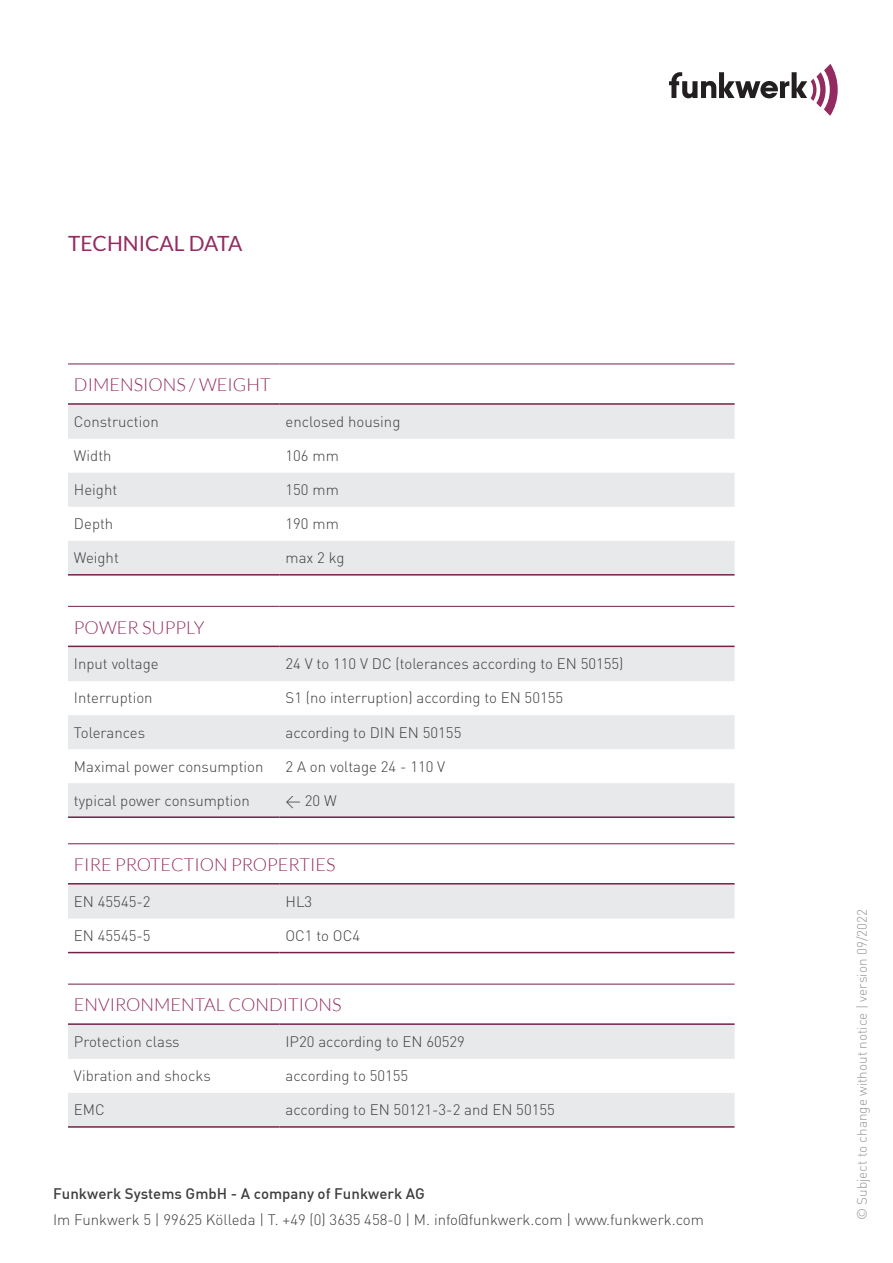
<style>
.page{position:relative;width:893px;height:1263px;background:#fff}
.page>*{position:absolute;margin:0;border:0;box-sizing:border-box;transform-origin:0 0}
.t1{font:21px "Lato";color:#932b60}
.t2{font:300 18px "Lato";color:#932b60}
.t3{font:300 15px "DIN";color:#3e3e3f}
.t4{font:500 15px "DIN";color:#3e3e3f}
.t5{font:300 13.5px "DIN";color:#939598}
</style>
<div class="page">
<svg style="left:669px;top:64px;width:169px;height:52px"></svg>
<div style="left:68px;top:884px;width:667px;height:34px;background:#e8e9ea"></div>
<hr style="left:68px;top:883px;width:212px;height:1px;background:#72224a">
<hr style="left:280px;top:883px;width:455px;height:1px;background:#72224a">
<hr style="left:68px;top:843px;width:212px;height:1px;background:#72224a">
<hr style="left:280px;top:843px;width:455px;height:1px;background:#72224a">
<hr style="left:68px;top:952px;width:212px;height:1px;background:#72224a">
<hr style="left:280px;top:952px;width:455px;height:1px;background:#72224a">
<svg style="left:68px;top:647px;width:667px;height:169px;fill:#e8e9ea"></svg>
<hr style="left:68px;top:646px;width:212px;height:1px;background:#72224a">
<hr style="left:280px;top:646px;width:455px;height:1px;background:#72224a">
<hr style="left:68px;top:606px;width:212px;height:1px;background:#72224a">
<hr style="left:280px;top:606px;width:455px;height:1px;background:#72224a">
<hr style="left:68px;top:816px;width:212px;height:2px;background:#72224a">
<hr style="left:280px;top:816px;width:455px;height:2px;background:#72224a">
<svg style="left:68px;top:405px;width:667px;height:169px;fill:#e8e9ea"></svg>
<hr style="left:68px;top:403px;width:212px;height:2px;background:#72224a">
<hr style="left:280px;top:403px;width:455px;height:2px;background:#72224a">
<hr style="left:68px;top:364px;width:212px;height:1px;background:#72224a">
<hr style="left:280px;top:364px;width:455px;height:1px;background:#72224a">
<hr style="left:68px;top:574px;width:212px;height:1px;background:#72224a">
<hr style="left:280px;top:574px;width:455px;height:1px;background:#72224a">
<svg style="left:68px;top:1025px;width:667px;height:101px;fill:#e8e9ea"></svg>
<hr style="left:68px;top:1023px;width:212px;height:2px;background:#72224a">
<hr style="left:280px;top:1023px;width:455px;height:2px;background:#72224a">
<hr style="left:68px;top:984px;width:212px;height:1px;background:#72224a">
<hr style="left:280px;top:984px;width:455px;height:1px;background:#72224a">
<hr style="left:68px;top:1126px;width:212px;height:2px;background:#72224a">
<hr style="left:280px;top:1126px;width:455px;height:2px;background:#72224a">
<h1 class="t1" style="left:68px;top:231px;width:176px">TECHNICAL DATA</h1>
<p class="t2" style="left:74px;top:375px;width:198px">DIMENSIONS / WEIGHT</p>
<p class="t3" style="left:74px;top:412px;width:86px">Construction</p>
<p class="t3" style="left:286px;top:412px;width:116px">enclosed housing</p>
<p class="t3" style="left:74px;top:446px;width:39px">Width</p>
<p class="t3" style="left:286px;top:446px;width:55px">106 mm</p>
<p class="t3" style="left:74px;top:480px;width:45px">Height</p>
<p class="t3" style="left:286px;top:480px;width:55px">150 mm</p>
<p class="t3" style="left:74px;top:514px;width:41px">Depth</p>
<p class="t3" style="left:286px;top:514px;width:55px">190 mm</p>
<p class="t3" style="left:74px;top:548px;width:46px">Weight</p>
<p class="t3" style="left:286px;top:548px;width:60px">max 2 kg</p>
<p class="t2" style="left:74px;top:617px;width:132px">POWER SUPPLY</p>
<p class="t3" style="left:74px;top:655px;width:86px">Input voltage</p>
<p class="t3" style="left:286px;top:655px;width:340px">24 V to 110 V DC (tolerances according to EN 50155)</p>
<p class="t3" style="left:74px;top:689px;width:80px">Interruption</p>
<p class="t3" style="left:286px;top:689px;width:279px">S1 (no interruption) according to EN 50155</p>
<p class="t3" style="left:74px;top:723px;width:73px">Tolerances</p>
<p class="t3" style="left:286px;top:723px;width:177px">according to DIN EN 50155</p>
<p class="t3" style="left:74px;top:757px;width:191px">Maximal power consumption</p>
<p class="t3" style="left:286px;top:757px;width:161px">2 A on voltage 24 - 110 V</p>
<p class="t3" style="left:74px;top:791px;width:177px">typical power consumption</p>
<p class="t3" style="left:286px;top:791px;width:53px">&lt; 20 W</p>
<p class="t2" style="left:74px;top:855px;width:263px">FIRE PROTECTION PROPERTIES</p>
<p class="t3" style="left:74px;top:892px;width:78px">EN 45545-2</p>
<p class="t3" style="left:286px;top:892px;width:28px">HL3</p>
<p class="t3" style="left:74px;top:926px;width:78px">EN 45545-5</p>
<p class="t3" style="left:286px;top:926px;width:76px">OC1 to OC4</p>
<p class="t2" style="left:74px;top:995px;width:269px">ENVIRONMENTAL CONDITIONS</p>
<p class="t3" style="left:74px;top:1032px;width:107px">Protection class</p>
<p class="t3" style="left:286px;top:1032px;width:181px">IP20 according to EN 60529</p>
<p class="t3" style="left:74px;top:1066px;width:138px">Vibration and shocks</p>
<p class="t3" style="left:286px;top:1066px;width:124px">according to 50155</p>
<p class="t3" style="left:74px;top:1101px;width:32px">EMC</p>
<p class="t3" style="left:286px;top:1101px;width:271px">according to EN 50121-3-2 and EN 50155</p>
<p class="t4" style="left:53px;top:1183px;width:373px">Funkwerk Systems GmbH - A company of Funkwerk AG</p>
<p class="t3" style="left:53px;top:1210px;width:652px">Im Funkwerk 5 | 99625 Kölleda | T. +49 (0) 3635 458-0 | M. info@funkwerk.com | www.funkwerk.com</p>
<p class="t5" style="left:854px;top:1220px;width:313px;rotate:-90deg">© Subject to change without notice | version 09/2022</p>
</div>
